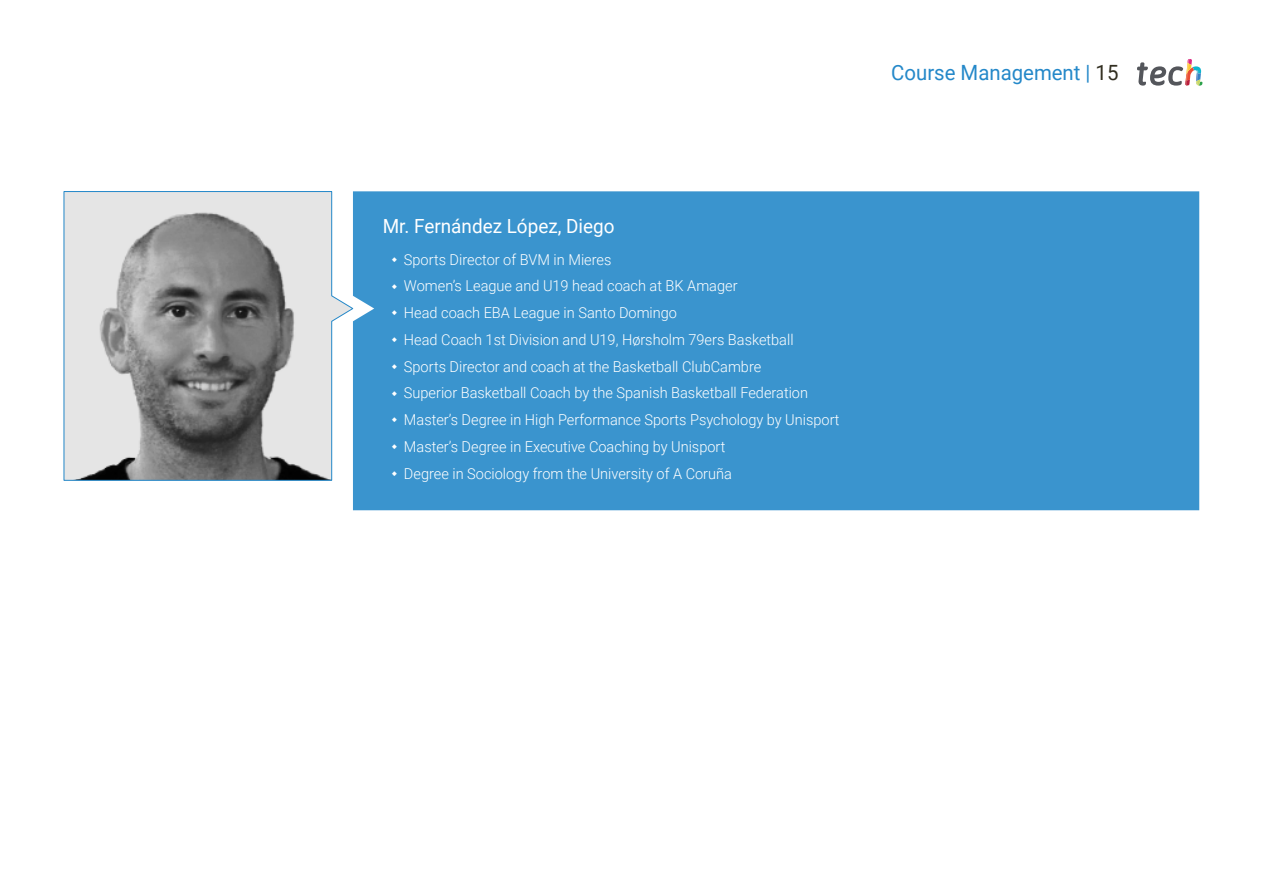
<style>
.page{position:relative;width:1263px;height:893px;background:#fff}
.page>*{position:absolute;margin:0;border:0;box-sizing:border-box;transform-origin:0 0}
.t1{font:21px "Roboto";color:#2488c9}
.t2{font:19.5px "Roboto";color:#fff}
.t3{font:300 15px/26.7px "Roboto";color:#fff}
.s1{color:#312e20}
</style>
<div class="page">
<svg style="left:1137px;top:59px;width:65px;height:27px"></svg>
<div style="left:353px;top:191px;width:846px;height:319px;background:#3a94ce"></div>
<svg style="left:64px;top:191px;width:289px;height:290px;background:#afb0b1"></svg>
<svg style="left:392px;top:257px;width:5px;height:5px"></svg>
<svg style="left:392px;top:284px;width:5px;height:5px"></svg>
<svg style="left:392px;top:310px;width:5px;height:5px"></svg>
<svg style="left:392px;top:337px;width:5px;height:5px"></svg>
<svg style="left:392px;top:364px;width:5px;height:5px"></svg>
<svg style="left:392px;top:391px;width:5px;height:5px"></svg>
<svg style="left:392px;top:417px;width:5px;height:5px"></svg>
<svg style="left:392px;top:444px;width:5px;height:5px"></svg>
<svg style="left:392px;top:471px;width:5px;height:5px"></svg>
<h1 class="t1" style="left:891px;top:57px;width:229px">Course Management | <span class="s1">15</span></h1>
<h2 class="t2" style="left:383px;top:212px;width:233px">Mr. Fernández López, Diego</h2>
<p class="t3" style="left:404px;top:245px;width:437px">Sports Director of BVM in Mieres<br>Women’s League and U19 head coach at BK Amager<br>Head coach EBA League in Santo Domingo<br>Head Coach 1st Division and U19, Hørsholm 79ers Basketball<br>Sports Director and coach at the Basketball ClubCambre<br>Superior Basketball Coach by the Spanish Basketball Federation Master’s Degree in High Performance Sports Psychology by Unisport Master’s Degree in Executive Coaching by Unisport<br>Degree in Sociology from the University of A Coruña</p>
</div>
